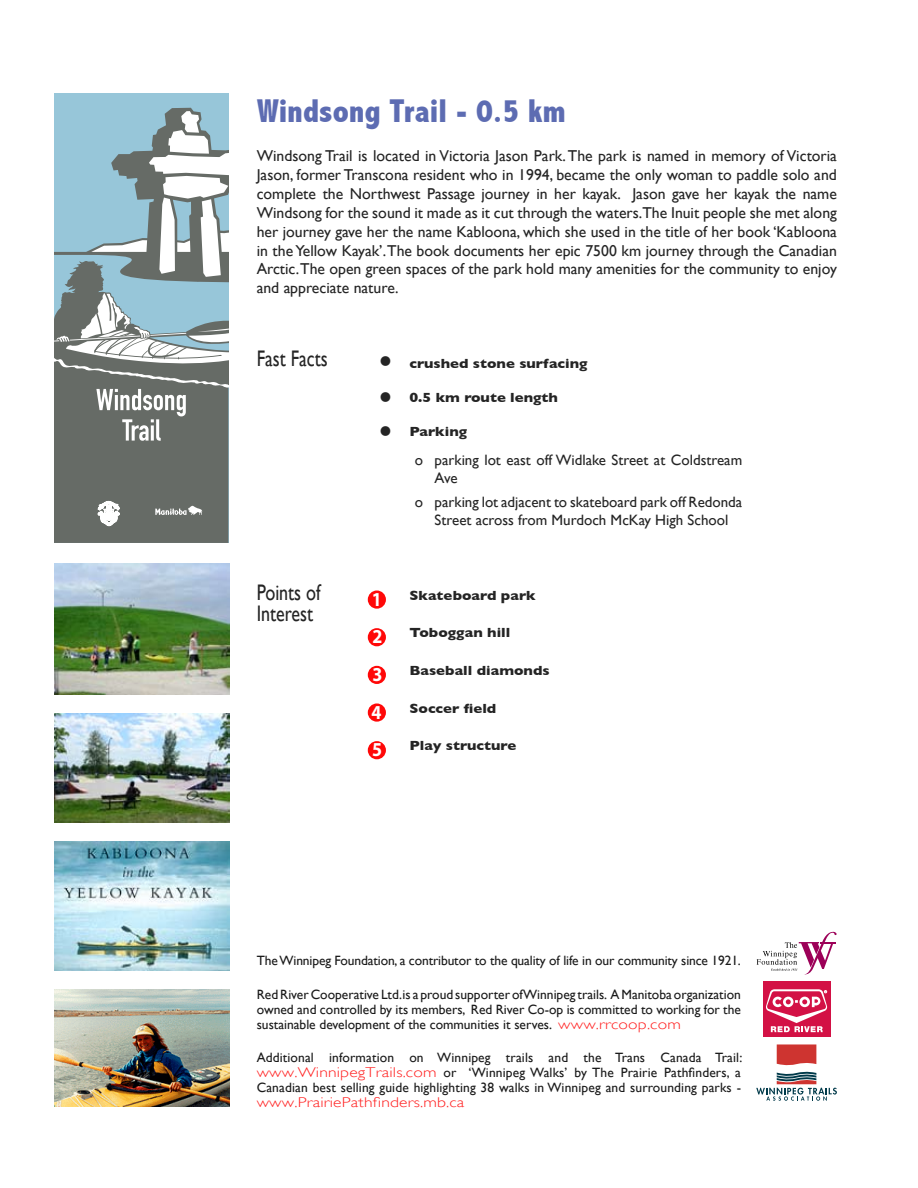
<style>
.page{position:relative;width:918px;height:1188px;background:#fff}
.page>*{position:absolute;margin:0;border:0;box-sizing:border-box;transform-origin:0 0}
.t1{font:800 condensed 33px "Abadi";color:#5d6cb2}
.t2{font:22.5px/21.6px "Gill Sans";color:#242424;scale:.8 1}
.t3{font:700 19.8px "Myriad Pro";color:#fff;scale:.91 1}
.t4{font:15.75px/18.9px "Gill Sans";color:#242424;text-align:justify}
.t5{font:15px/18px "Gill Sans";color:#242424}
.t6{font:300 14.25px "Gill Sans";letter-spacing:.01em;color:#ff2020;scale:1.23 1}
.t7{font:13.5px/15px "Gill Sans";color:#1a1a1a;text-align:justify}
.t8{font:700 13.5px "Gill Sans";color:#242424;scale:1.1 1}
.s1{font-size:29.7px}
.s2{font-weight:300;font-size:14.25px;color:#ff2020}
</style>
<div class="page">
<div style="left:368px;top:591px;width:18px;height:18px;background:#ff0808;border-radius:50%"></div>
<div style="left:368px;top:628px;width:18px;height:18px;background:#ff0808;border-radius:50%"></div>
<div style="left:368px;top:666px;width:18px;height:18px;background:#ff0808;border-radius:50%"></div>
<div style="left:368px;top:703px;width:18px;height:19px;background:#ff0808;border-radius:50%"></div>
<div style="left:368px;top:741px;width:18px;height:18px;background:#ff0808;border-radius:50%"></div>
<svg style="left:756px;top:1044px;width:81px;height:57px"></svg>
<svg style="left:757px;top:932px;width:80px;height:43px"></svg>
<div style="left:763px;top:982px;width:67px;height:55px;background:#d31145"></div>
<svg style="left:766px;top:989px;width:61px;height:43px"></svg>
<div style="left:54px;top:94px;width:174px;height:449px;background:#97c6d9"></div>
<svg style="left:54px;top:108px;width:174px;height:435px"></svg>
<img style="left:54px;top:989px;width:176px;height:118px">
<img style="left:54px;top:842px;width:175px;height:128px">
<img style="left:54px;top:563px;width:176px;height:132px">
<img style="left:54px;top:714px;width:176px;height:109px">
<h1 class="t1" style="left:257px;top:92px;width:310px">Windsong Trail - 0.5 km</h1>
<p class="t4" style="left:257px;top:146px;width:582px">Windsong Trail is located in Victoria Jason Park. The park is named in memory of Victoria Jason, former Transcona resident who in 1994, became the only woman to paddle solo and complete the Northwest Passage journey in her kayak. Jason gave her kayak the name Windsong for the sound it made as it cut through the waters.The Inuit people she met along her journey gave her the name Kabloona, which she used in the title of her book ‘Kabloona in the Yellow Kayak’. The book documents her epic 7500 km journey through the Canadian Arctic.The open green spaces of the park hold many amenities for the community to enjoy and appreciate nature.</p>
<h2 class="t2" style="left:257px;top:348px;width:90px">Fast Facts</h2>
<h2 class="t2" style="left:257px;top:581px;width:81px">Points of<br>Interest</h2>
<p class="t8" style="left:378px;top:355px;width:192px"><span class="s1">•</span> crushed stone surfacing</p>
<p class="t8" style="left:378px;top:389px;width:165px"><span class="s1">•</span> 0.5 km route length</p>
<p class="t8" style="left:378px;top:423px;width:82px"><span class="s1">•</span> Parking</p>
<p class="t5" style="left:435px;top:451px;width:309px;text-indent:-20px">o parking lot east off Widlake Street at Coldstream<br>Ave</p>
<p class="t5" style="left:415px;top:493px;width:329px;text-align:center">o parking lot adjacent to skateboard park off Redonda<br>Street across from Murdoch McKay High School</p>
<p class="t3" style="left:372px;top:587px;width:12px">1</p>
<p class="t8" style="left:409px;top:587px;width:116px">Skateboard park</p>
<p class="t3" style="left:372px;top:624px;width:12px">2</p>
<p class="t8" style="left:409px;top:625px;width:93px">Toboggan hill</p>
<p class="t3" style="left:372px;top:662px;width:12px">3</p>
<p class="t8" style="left:409px;top:663px;width:129px">Baseball diamonds</p>
<p class="t3" style="left:372px;top:699px;width:12px">4</p>
<p class="t8" style="left:409px;top:700px;width:80px">Soccer field</p>
<p class="t3" style="left:372px;top:737px;width:12px">5</p>
<p class="t8" style="left:409px;top:738px;width:99px">Play structure</p>
<p class="t7" style="left:257px;top:953px;width:486px">The Winnipeg Foundation, a contributor to the quality of life in our community since 1921.</p>
<p class="t7" style="left:257px;top:986px;width:486px">Red River Cooperative Ltd.is a proud supporter of Winnipeg trails. A Manitoba organization owned and controlled by its members, Red River Co-op is committed to working for the sustainable development of the communities it serves. <span class="s2">www.rrcoop.com</span></p>
<p class="t7" style="left:257px;top:1050px;width:487px">Additional information on Winnipeg trails and the Trans Canada Trail: <span class="s2">www.WinnipegTrails.com</span> or ‘Winnipeg Walks’ by The Prairie Pathfinders, a Canadian best selling guide highlighting 38 walks in Winnipeg and surrounding parks -</p>
<p class="t6" style="left:257px;top:1094px;width:170px">www.PrairiePathfinders.mb.ca</p>
</div>
